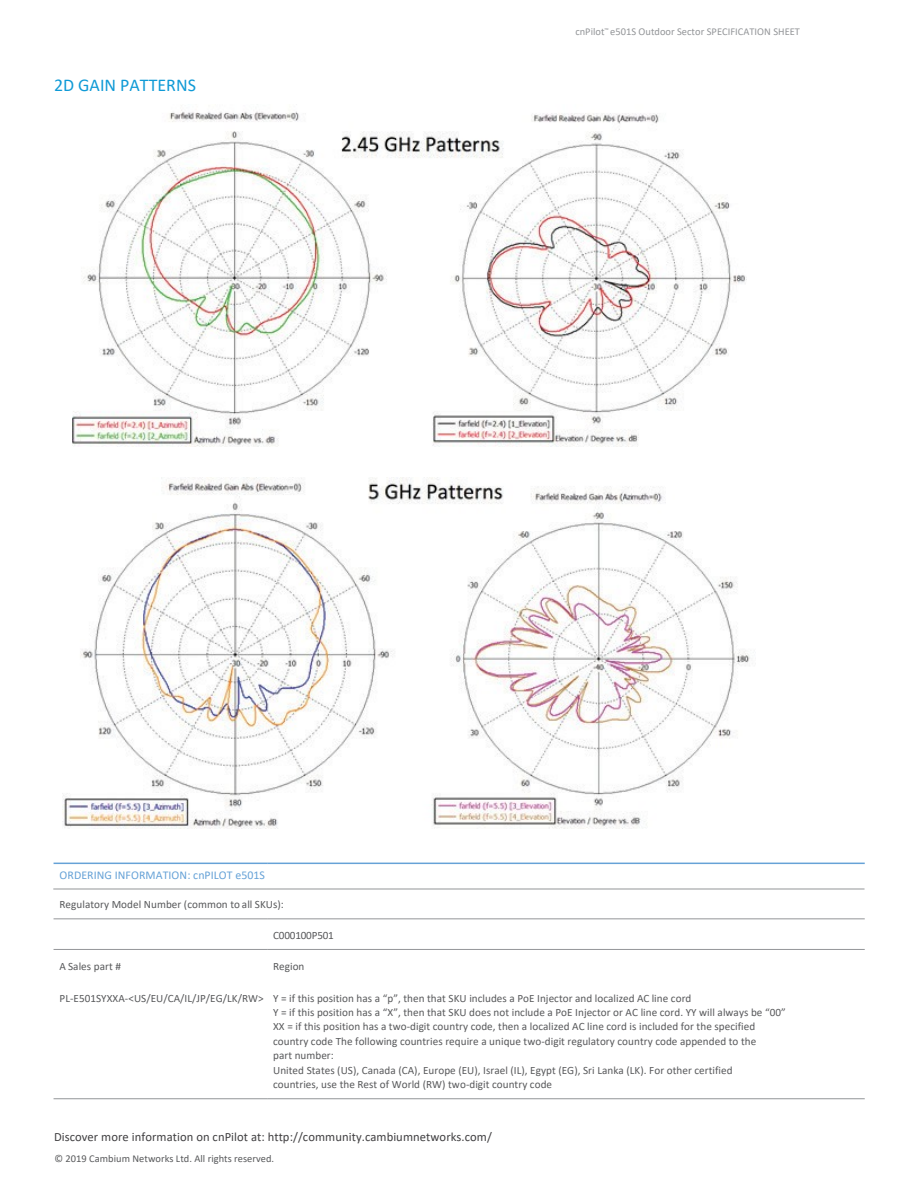
<style>
.page{position:relative;width:918px;height:1188px;background:#fff}
.page>*{position:absolute;margin:0;border:0;box-sizing:border-box;transform-origin:0 0}
.t1{font:18px "Calibri";color:#0f9ad6}
.t2{font:12.6px "Calibri";letter-spacing:.005em;color:#414042}
.t3{font:11.85px "Calibri";letter-spacing:.005em;color:#66a2d7}
.t4{font:11.1px/14.4px "Calibri";letter-spacing:.005em;color:#58595b}
.t5{font:11.1px "Calibri";letter-spacing:-.015em;color:#58595b}
.t6{font:10.5px "Calibri";letter-spacing:.005em;color:#939598}
.t7{font:10.5px "Calibri";color:#58595b}
</style>
<div class="page">
<hr style="left:54px;top:919px;width:213px;height:1px;background:#939598">
<hr style="left:267px;top:919px;width:598px;height:1px;background:#939598">
<hr style="left:54px;top:949px;width:213px;height:1px;background:#939598">
<hr style="left:267px;top:949px;width:598px;height:1px;background:#939598">
<hr style="left:53px;top:889px;width:214px;height:1px;background:#939598">
<hr style="left:267px;top:889px;width:598px;height:1px;background:#939598">
<img style="left:72px;top:110px;width:675px;height:336px">
<img style="left:63px;top:477px;width:687px;height:351px">
<hr style="left:54px;top:863px;width:213px;height:1px;background:#66a2d7">
<hr style="left:267px;top:863px;width:598px;height:1px;background:#66a2d7">
<hr style="left:54px;top:1098px;width:213px;height:1px;background:#939598">
<hr style="left:267px;top:1098px;width:598px;height:1px;background:#939598">
<h1 class="t1" style="left:54px;top:74px;width:143px">2D GAIN PATTERNS</h1>
<p class="t6" style="left:575px;top:25px;width:226px">cnPilot<sup>™</sup> e501S Outdoor Sector SPECIFICATION SHEET</p>
<p class="t3" style="left:60px;top:868px;width:207px">ORDERING INFORMATION: cnPILOT e501S</p>
<p class="t4" style="left:60px;top:897px;width:226px">Regulatory Model Number (common to all SKUs):</p>
<p class="t5" style="left:273px;top:929px;width:62px">C000100P501</p>
<p class="t4" style="left:60px;top:959px;width:63px">A Sales part #</p>
<p class="t4" style="left:273px;top:959px;width:33px">Region</p>
<p class="t4" style="left:273px;top:991px;width:514px;text-indent:-214px">PL-E501SYXXA-&lt;US/EU/CA/IL/JP/EG/LK/RW&gt; Y = if this position has a “p”, then that SKU includes a PoE Injector and localized AC line cord<br>Y = if this position has a “X”, then that SKU does not include a PoE Injector or AC line cord. YY will always be “00” XX = if this position has a two-digit country code, then a localized AC line cord is included for the specified country code The following countries require a unique two-digit regulatory country code appended to the<br>part number:<br>United States (US), Canada (CA), Europe (EU), Israel (IL), Egypt (EG), Sri Lanka (LK). For other certified<br>countries, use the Rest of World (RW) two-digit country code</p>
<p class="t2" style="left:54px;top:1129px;width:439px">Discover more information on cnPilot at: http://community.cambiumnetworks.com/</p>
<p class="t7" style="left:54px;top:1152px;width:221px">© 2019 Cambium Networks Ltd. All rights reserved.</p>
</div>
